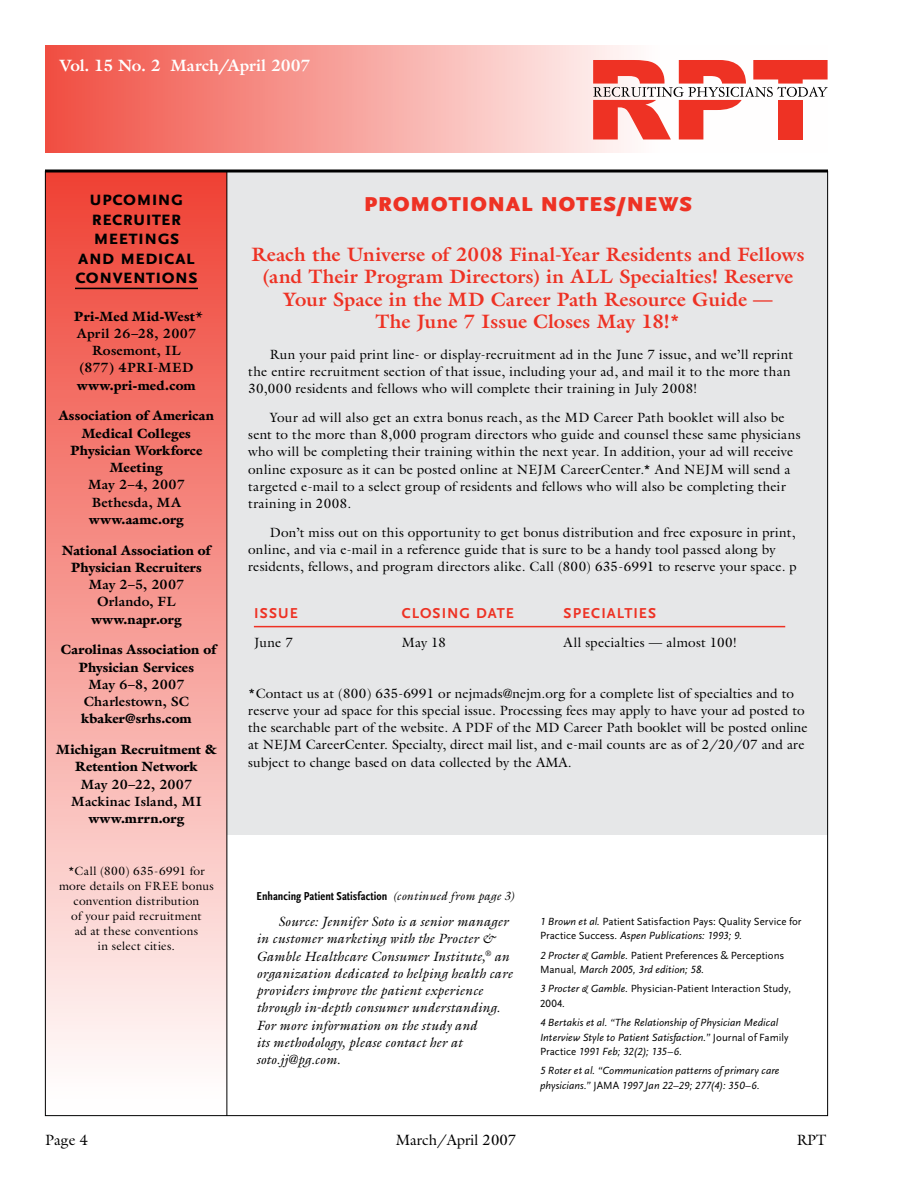
<style>
.page{position:relative;width:918px;height:1188px;background:#fff}
.page>*{position:absolute;margin:0;border:0;box-sizing:border-box;transform-origin:0 0}
.t1{font:700 21px/19.5px "Scala Sans Caps";letter-spacing:-.015em;color:#000;text-align:center}
.t2{font:900 21px "Scala Sans";letter-spacing:.045em;color:#ee3224}
.t3{font:700 19.5px/22.5px "Galliard Std";letter-spacing:.01em;color:#ee3224;text-align:center}
.t4{font:700 16.5px "Galliard Std";letter-spacing:-.005em;color:#fff}
.t5{font:700 15px "Scala Sans";letter-spacing:.07em;color:#ee3224}
.t6{font:15px "Galliard Std";color:#000}
.t7{font:13.5px/17.2px "Galliard Std";letter-spacing:.01em;color:#000}
.t8{font:italic 13.5px/17.2px "Galliard Std";letter-spacing:.01em;color:#000}
.t9{font:900 13.5px/17.2px "Galliard Std";letter-spacing:.01em;color:#000;text-align:center}
.t10{font:700 13.5px/17.2px "Galliard Std";letter-spacing:.015em;color:#000;text-align:center}
.t11{font:12px/15px "Galliard Std";letter-spacing:.015em;color:#000;text-align:center}
.t12{font:12px "Scala Sans Bold Con";letter-spacing:.005em;color:#000}
.t13{font:italic 10.8px/14.2px "Scala Sans LF";letter-spacing:.005em;color:#000}
.t14{font:10.8px/14.2px "Scala Sans LF";letter-spacing:.005em;color:#000}
.s1{font-family:"Galliard Std";font-style:italic}
.s2{font-style:italic}
.s3{font-style:normal}
</style>
<div class="page">
<div style="left:45px;top:171px;width:783px;height:664px;background:#e6e7e8"></div>
<div style="left:46px;top:172px;width:180px;height:942px;background:linear-gradient(to bottom,#ef4134,#fff)"></div>
<hr style="left:45px;top:170px;width:783px;height:2px;background:#000">
<hr style="left:226px;top:171px;width:1px;height:945px;background:#000">
<div style="left:45px;top:45px;width:783px;height:108px;background:linear-gradient(to right,#f1564b,#fff)"></div>
<svg style="left:593px;top:60px;width:235px;height:79px"></svg>
<hr style="left:75px;top:288px;width:123px;height:1px;background:#000">
<hr style="left:254px;top:626px;width:531px;height:1px;background:#ee3224">
<p class="t4" style="left:59px;top:55px;width:253px">Vol. 15 No. 2 March/April 2007</p>
<h1 class="t1" style="left:75px;top:189px;width:124px">upcoming recruiter meetings and medical conventions</h1>
<p class="t9" style="left:74px;top:308px;width:130px">Pri-Med Mid-West*</p>
<p class="t10" style="left:77px;top:325px;width:121px">April 26–28, 2007<br>Rosemont, IL (877) 4PRI-MED</p>
<p class="t9" style="left:77px;top:377px;width:120px">www.pri-med.com</p>
<p class="t9" style="left:59px;top:407px;width:157px">Association of American<br>Medical Colleges<br>Physician Workforce<br>Meeting</p>
<p class="t10" style="left:88px;top:476px;width:98px;text-align:left">May 2–4, 2007<br>Bethesda, MA</p>
<p class="t9" style="left:89px;top:511px;width:96px">www.aamc.org</p>
<p class="t9" style="left:62px;top:542px;width:150px">National Association of<br>Physician Recruiters</p>
<p class="t10" style="left:89px;top:576px;width:97px">May 2–5, 2007<br>Orlando, FL</p>
<p class="t9" style="left:91px;top:611px;width:92px">www.napr.org</p>
<p class="t9" style="left:61px;top:641px;width:157px">Carolinas Association of<br>Physician Services</p>
<p class="t10" style="left:84px;top:676px;width:107px">May 6–8, 2007<br>Charlestown, SC</p>
<p class="t9" style="left:81px;top:710px;width:112px">kbaker@srhs.com</p>
<p class="t9" style="left:56px;top:741px;width:162px">Michigan Recruitment &amp;<br>Retention Network</p>
<p class="t10" style="left:71px;top:775px;width:132px">May 20–22, 2007<br>Mackinac Island, MI</p>
<p class="t9" style="left:89px;top:810px;width:97px">www.mrrn.org</p>
<p class="t11" style="left:59px;top:863px;width:156px">*Call (800) 635-6991 for more details on FREE bonus convention distribution<br>of your paid recruitment<br>ad at these conventions<br>in select cities.</p>
<h1 class="t2" style="left:364px;top:193px;width:329px">PROMOTIONAL NOTES/NEWS</h1>
<h2 class="t3" style="left:251px;top:242px;width:555px">Reach the Universe of 2008 Final-Year Residents and Fellows (and Their Program Directors) in ALL Specialties! Reserve Your Space in the MD Career Path Resource Guide —<br>The June 7 Issue Closes May 18!*</h2>
<p class="t7" style="left:248px;top:345px;width:546px;text-indent:22px">Run your paid print line- or display-recruitment ad in the June 7 issue, and we’ll reprint the entire recruitment section of that issue, including your ad, and mail it to the more than<br>30,000 residents and fellows who will complete their training in July 2008!</p>
<p class="t7" style="left:248px;top:409px;width:554px;text-indent:22px">Your ad will also get an extra bonus reach, as the MD Career Path booklet will also be sent to the more than 8,000 program directors who guide and counsel these same physicians who will be completing their training within the next year. In addition, your ad will receive online exposure as it can be posted online at NEJM CareerCenter.* And NEJM will send a targeted e-mail to a select group of residents and fellows who will also be completing their training in 2008.</p>
<p class="t7" style="left:248px;top:523px;width:550px;text-indent:22px">Don’t miss out on this opportunity to get bonus distribution and free exposure in print, online, and via e-mail in a reference guide that is sure to be a handy tool passed along by residents, fellows, and program directors alike. Call (800) 635-6991 to reserve your space. p</p>
<p class="t5" style="left:254px;top:605px;width:45px">ISSUE</p>
<p class="t5" style="left:402px;top:605px;width:114px">CLOSING DATE</p>
<p class="t5" style="left:564px;top:605px;width:94px">SPECIALTIES</p>
<p class="t7" style="left:254px;top:633px;width:40px">June 7</p>
<p class="t7" style="left:402px;top:633px;width:46px">May 18</p>
<p class="t7" style="left:564px;top:633px;width:175px">All specialties — almost 100!</p>
<p class="t7" style="left:248px;top:684px;width:561px">*Contact us at (800) 635-6991 or nejmads@nejm.org for a complete list of specialties and to reserve your ad space for this special issue. Processing fees may apply to have your ad posted to the searchable part of the website. A PDF of the MD Career Path booklet will be posted online at NEJM CareerCenter. Specialty, direct mail list, and e-mail counts are as of 2/20/07 and are subject to change based on data collected by the AMA.</p>
<p class="t12" style="left:256px;top:889px;width:260px">Enhancing Patient Satisfaction <span class="s1">(continued from page 3)</span></p>
<p class="t8" style="left:256px;top:913px;width:258px;text-indent:22px">Source: Jennifer Soto is a senior manager in customer marketing with the Procter &amp; Gamble Healthcare Consumer Institute,<sup>®</sup> an organization dedicated to helping health care providers improve the patient experience through in-depth consumer understanding.<br>For more information on the study and<br>its methodology, please contact her at soto.jj@pg.com.</p>
<p class="t14" style="left:540px;top:914px;width:263px"><span class="s2">1 Brown et al.</span> Patient Satisfaction Pays: Quality Service for<br>Practice Success<span class="s2">. Aspen Publications: 1993; 9.</span></p>
<p class="t13" style="left:540px;top:948px;width:246px">2 Procter &amp; Gamble. <span class="s3">Patient Preferences &amp; Perceptions<br>Manual</span>, March 2005, 3rd edition; 58.</p>
<p class="t14" style="left:540px;top:982px;width:253px"><span class="s2">3 Procter &amp; Gamble.</span> Physician-Patient Interaction Study,<br>2004<span class="s2">.</span></p>
<p class="t13" style="left:540px;top:1016px;width:250px">4 Bertakis et al. “The Relationship of Physician Medical<br>Interview Style to Patient Satisfaction.” <span class="s3">Journal of Family<br>Practice</span> 1991 Feb; 32(2); 135–6.</p>
<p class="t13" style="left:540px;top:1064px;width:241px">5 Roter et al. “Communication patterns of primary care physicians.” <span class="s3">JAMA</span> 1997 Jan 22–29; 277(4): 350–6.</p>
<p class="t6" style="left:45px;top:1130px;width:45px">Page 4</p>
<p class="t6" style="left:396px;top:1130px;width:122px">March/April 2007</p>
<p class="t6" style="left:797px;top:1130px;width:31px">RPT</p>
</div>
